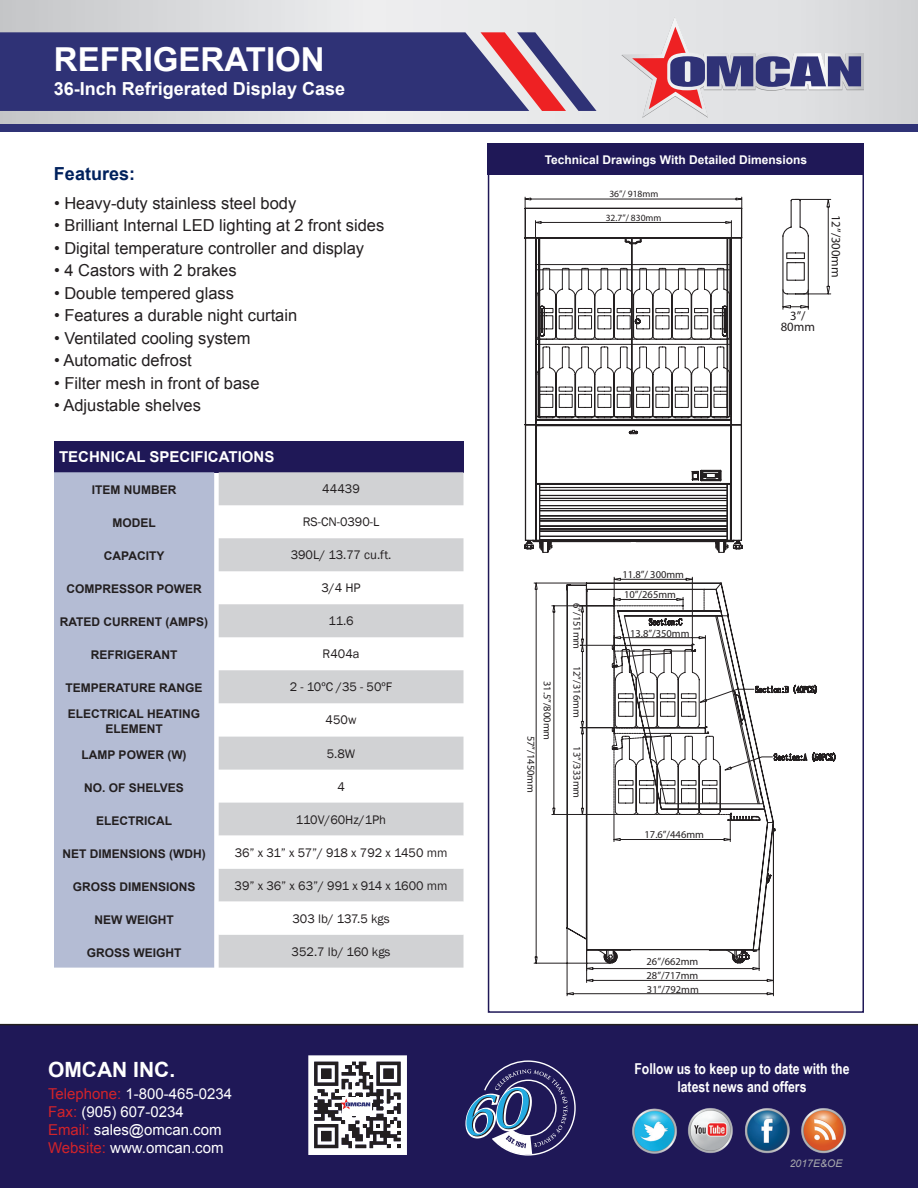
<style>
.page{position:relative;width:918px;height:1188px;background:#fff}
.page>*{position:absolute;margin:0;border:0;box-sizing:border-box;transform-origin:0 0}
.t1{font:700 33px "Arial";color:#fff}
.t2{font:700 21px "Arial";color:#fff}
.t3{font:700 18px "Arial";color:#fff}
.t4{font:700 18px "Arial";color:#00215d}
.t5{font:16.5px "Arial";color:#231f20}
.t6{font:15px/18px "Arial";color:#fff}
.t7{font:700 15px/18px "Arial Narrow";color:#fff;text-align:center}
.t8{font:700 15px "Arial";color:#fff}
.t9{font:12.75px "Franklin Gothic";color:#231f20}
.t10{font:12.75px/10.9px "Myriad Pro";color:#231f20;text-align:center}
.t11{font:700 12px/14.4px "Arial";color:#231f20;text-align:center}
.t12{font:700 12px "Arial";color:#fff}
.t13{font:10.5px/13.6px "Myriad Pro";color:#231f20;text-align:justify}
.t14{font:italic 10.5px "Arial";color:#a8a9ad}
.t15{font:9.45px "Myriad Pro";color:#231f20}
.s1{color:#d1232a}
</style>
<div class="page">
<div style="left:0;top:1024px;width:918px;height:164px;background:#1f1857"></div>
<img style="left:630px;top:1097px;width:238px;height:66px">
<svg style="left:465px;top:1060px;width:111px;height:96px;background:#464b7d"></svg>
<svg style="left:308px;top:1055px;width:98px;height:100px"></svg>
<svg style="left:0;top:0;width:918px;height:124px;background:#dddee0"></svg>
<svg style="left:0;top:32px;width:597px;height:79px;background:#49437e"></svg>
<div style="left:0;top:124px;width:918px;height:7px;background:#2f3276"></div>
<svg style="left:621px;top:16px;width:243px;height:102px;background:#c1b6c4"></svg>
<div style="left:54px;top:441px;width:410px;height:31px;background:#1f1857"></div>
<div style="left:54px;top:472px;width:160px;height:496px;background:#b4bcd4"></div>
<svg style="left:219px;top:472px;width:245px;height:496px;fill:#d1d2d4"></svg>
<svg style="left:219px;top:836px;width:245px;height:99px"></svg>
<div style="left:488px;top:143px;width:376px;height:32px;background:#1f1857"></div>
<svg style="left:524px;top:197px;width:219px;height:356px"></svg>
<svg style="left:782px;top:198px;width:49px;height:112px"></svg>
<svg style="left:534px;top:577px;width:240px;height:419px"></svg>
<svg style="left:612px;top:589px;width:224px;height:232px"></svg>
<h1 class="t1" style="left:54px;top:37px;width:272px">REFRIGERATION</h1>
<p class="t3" style="left:54px;top:77px;width:293px">36-Inch Refrigerated Display Case</p>
<p class="t4" style="left:54px;top:162px;width:83px">Features:</p>
<p class="t5" style="left:54px;top:192px;width:244px">• Heavy-duty stainless steel body</p>
<p class="t5" style="left:54px;top:215px;width:332px">• Brilliant Internal LED lighting at 2 front sides</p>
<p class="t5" style="left:54px;top:237px;width:312px">• Digital temperature controller and display</p>
<p class="t5" style="left:54px;top:260px;width:184px">• 4 Castors with 2 brakes</p>
<p class="t5" style="left:54px;top:282px;width:182px">• Double tempered glass</p>
<p class="t5" style="left:54px;top:305px;width:245px">• Features a durable night curtain</p>
<p class="t5" style="left:54px;top:327px;width:198px">• Ventilated cooling system</p>
<p class="t5" style="left:54px;top:350px;width:139px">• Automatic defrost</p>
<p class="t5" style="left:54px;top:372px;width:207px">• Filter mesh in front of base</p>
<p class="t5" style="left:54px;top:395px;width:149px">• Adjustable shelves</p>
<p class="t8" style="left:59px;top:447px;width:217px">TECHNICAL SPECIFICATIONS</p>
<p class="t11" style="left:92px;top:483px;width:86px">ITEM NUMBER</p>
<p class="t9" style="left:322px;top:481px;width:39px">44439</p>
<p class="t11" style="left:113px;top:516px;width:45px">MODEL</p>
<p class="t9" style="left:303px;top:514px;width:78px">RS-CN-0390-L</p>
<p class="t11" style="left:104px;top:549px;width:62px">CAPACITY</p>
<p class="t9" style="left:291px;top:547px;width:102px">390L/ 13.77 cu.ft.</p>
<p class="t11" style="left:66px;top:582px;width:137px">COMPRESSOR POWER</p>
<p class="t9" style="left:321px;top:580px;width:41px">3/4 HP</p>
<p class="t11" style="left:60px;top:615px;width:150px">RATED CURRENT (AMPS)</p>
<p class="t9" style="left:328px;top:613px;width:27px">11.6</p>
<p class="t11" style="left:91px;top:648px;width:88px">REFRIGERANT</p>
<p class="t9" style="left:323px;top:646px;width:38px">R404a</p>
<p class="t11" style="left:66px;top:681px;width:139px">TEMPERATURE RANGE</p>
<p class="t9" style="left:290px;top:679px;width:104px">2 - 10ºC /35 - 50ºF</p>
<p class="t11" style="left:68px;top:707px;width:134px">ELECTRICAL HEATING<br>ELEMENT</p>
<p class="t9" style="left:326px;top:712px;width:32px">450w</p>
<p class="t11" style="left:82px;top:748px;width:107px">LAMP POWER (W)</p>
<p class="t9" style="left:327px;top:745px;width:30px">5.8W</p>
<p class="t11" style="left:84px;top:781px;width:101px">NO. OF SHELVES</p>
<p class="t9" style="left:337px;top:778px;width:9px">4</p>
<p class="t11" style="left:96px;top:814px;width:77px">ELECTRICAL</p>
<p class="t9" style="left:296px;top:811px;width:92px">110V/60Hz/1Ph</p>
<p class="t11" style="left:62px;top:847px;width:145px">NET DIMENSIONS (WDH)</p>
<p class="t9" style="left:235px;top:844px;width:214px">36” x 31” x 57”/ 918 x 792 x 1450 mm</p>
<p class="t11" style="left:73px;top:880px;width:124px">GROSS DIMENSIONS</p>
<p class="t9" style="left:235px;top:877px;width:215px">39” x 36” x 63”/ 991 x 914 x 1600 mm</p>
<p class="t11" style="left:94px;top:913px;width:81px">NEW WEIGHT</p>
<p class="t9" style="left:292px;top:910px;width:99px">303 lb/ 137.5 kgs</p>
<p class="t11" style="left:87px;top:946px;width:96px">GROSS WEIGHT</p>
<p class="t9" style="left:292px;top:943px;width:100px">352.7 lb/ 160 kgs</p>
<p class="t12" style="left:545px;top:152px;width:264px">Technical Drawings With Detailed Dimensions</p>
<p class="t15" style="left:609px;top:188px;width:50px">36”/ 918mm</p>
<p class="t15" style="left:606px;top:212px;width:57px">32.7”/ 830mm</p>
<p class="t10" style="left:781px;top:310px;width:36px">3”/<br>80mm</p>
<p class="t10" style="left:842px;top:215px;width:64px;rotate:90deg">12”/300mm</p>
<p class="t13" style="left:538px;top:736px;width:59px;rotate:90deg">57”/1450mm</p>
<p class="t13" style="left:554px;top:681px;width:61px;rotate:90deg">31.5”/800mm</p>
<p class="t13" style="left:584px;top:603px;width:48px;rotate:90deg">6”/151mm</p>
<p class="t13" style="left:584px;top:666px;width:53px;rotate:90deg">12”/316mm</p>
<p class="t13" style="left:584px;top:746px;width:53px;rotate:90deg">13”/333mm</p>
<p class="t13" style="left:622px;top:568px;width:63px">11.8”/ 300mm</p>
<p class="t13" style="left:624px;top:587px;width:53px">10”/265mm</p>
<p class="t13" style="left:630px;top:627px;width:61px">13.8”/350mm</p>
<p class="t13" style="left:645px;top:828px;width:61px">17.6”/446mm</p>
<p class="t13" style="left:647px;top:955px;width:54px">26”/662mm 28”/717mm 31”/792mm</p>
<p class="t2" style="left:48px;top:1042px;width:129px">OMCAN INC.</p>
<p class="t6" style="left:48px;top:1085px;width:186px"><span class="s1">Telephone:</span> 1-800-465-0234<br><span class="s1">Fax:</span> (905) 607-0234<br><span class="s1">Email:</span> sales@omcan.com<br><span class="s1">Website:</span> www.omcan.com</p>
<p class="t2" style="left:48px;top:1056px;width:129px">OMCAN INC.</p>
<p class="t7" style="left:634px;top:1059px;width:217px">Follow us to keep up to date with the latest news and offers</p>
<p class="t14" style="left:790px;top:1157px;width:54px">2017E&amp;OE</p>
</div>
